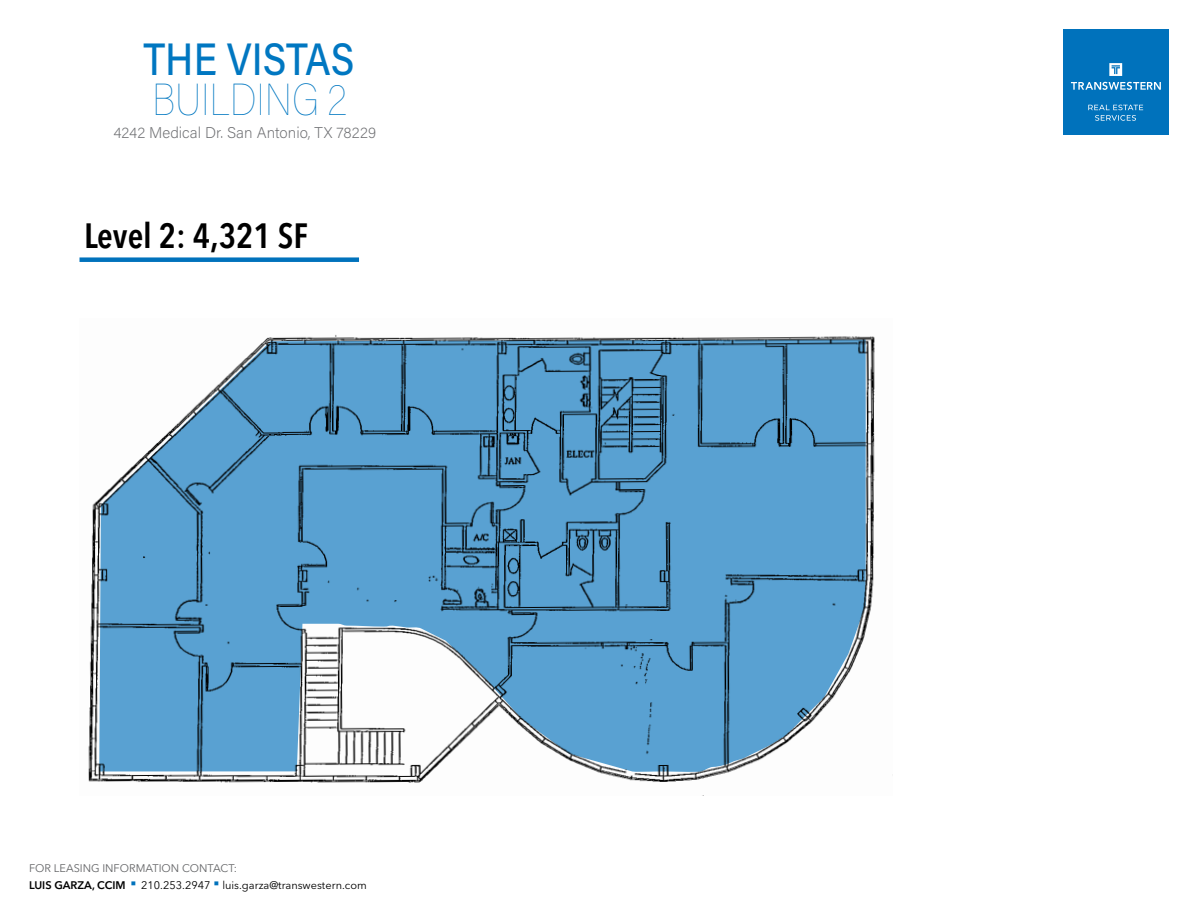
<style>
.page{position:relative;width:1188px;height:918px;background:#fff}
.page>*{position:absolute;margin:0;border:0;box-sizing:border-box;transform-origin:0 0}
.t1{font:500 45.3px "Acumin Pro";color:#0077c1;scale:.85 1}
.t2{font:100 44.55px "Acumin Pro";letter-spacing:.015em;color:#0077c1;scale:.85 1}
.t3{font:600 condensed 34.8px "Avenir Next LT Pro";color:#000}
.t4{font:200 15.6px "Acumin Pro";color:#6d6e71}
.t5{font:10.95px "Avenir Next LT Pro";color:#000}
.t6{font:10.95px "Avenir Next LT Pro";color:#636466}
.s1{font-weight:600}
.s2{font-family:"Arial";font-size:17.1px;color:#0072bc}
</style>
<div class="page">
<div style="left:1063px;top:30px;width:106px;height:105px;background:#0072bc"></div>
<svg style="left:1088px;top:105px;width:55px;height:16px"></svg>
<svg style="left:1109px;top:63px;width:13px;height:13px"></svg>
<svg style="left:1071px;top:82px;width:90px;height:8px"></svg>
<div style="left:80px;top:257px;width:279px;height:5px;background:#0072bc"></div>
<img style="left:88px;top:334px;width:787px;height:449px">
<svg style="left:99px;top:340px;width:767px;height:432px;background:#6ba4cb"></svg>
<h1 class="t1" style="left:143px;top:28px;width:250px">THE VISTAS</h1>
<h2 class="t2" style="left:152px;top:69px;width:230px">BUILDING 2</h2>
<h3 class="t4" style="left:113px;top:122px;width:264px">4242 Medical Dr. San Antonio, TX 78229</h3>
<h3 class="t3" style="left:84px;top:214px;width:225px">Level 2: 4,321 SF</h3>
<p class="t6" style="left:29px;top:862px;width:210px">FOR LEASING INFORMATION CONTACT:</p>
<p class="t5" style="left:29px;top:879px;width:339px"><span class="s1">LUIS GARZA, CCIM</span> <span class="s2">▪</span> 210.253.2947 <span class="s2">▪</span> luis.garza@transwestern.com</p>
</div>
